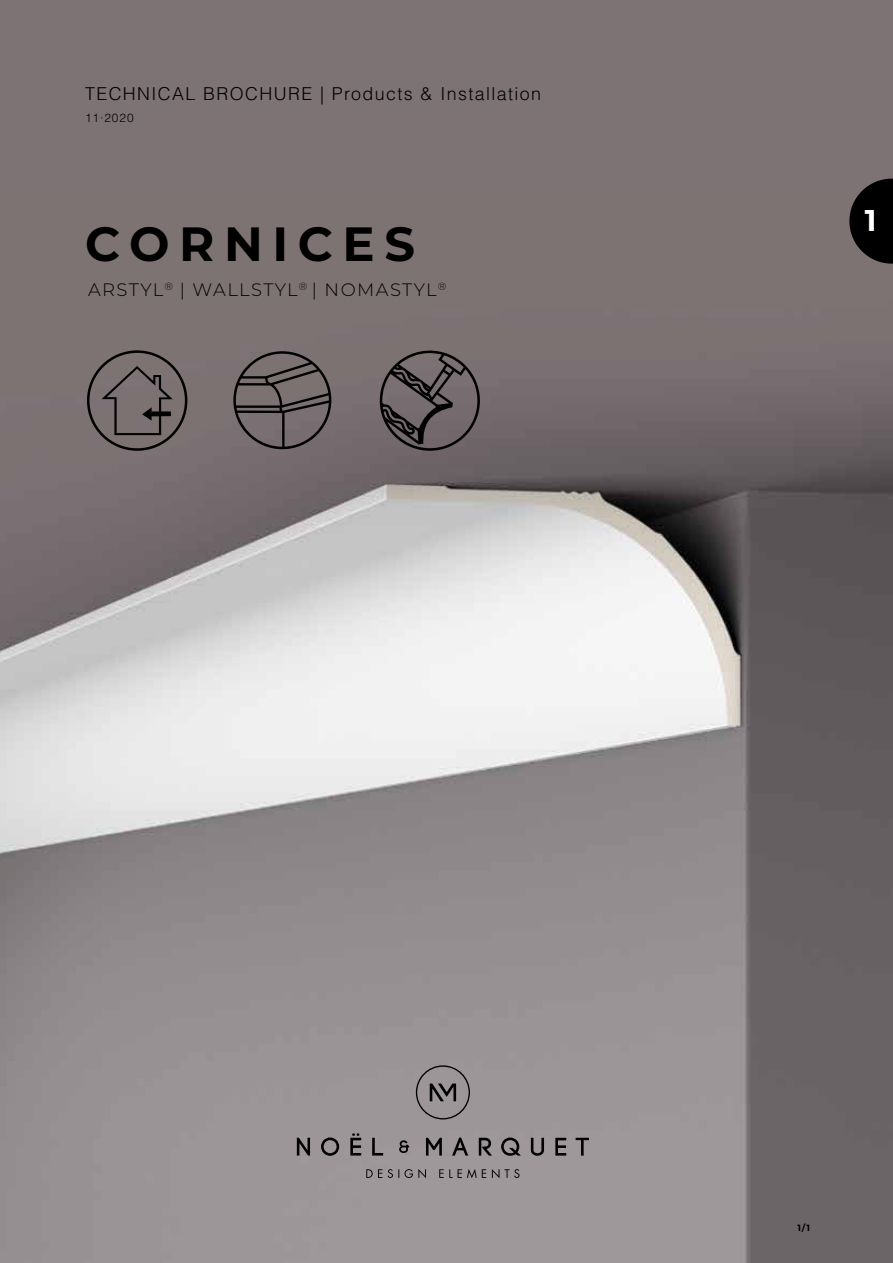
<style>
.page{position:relative;width:893px;height:1263px;background:#7e7374}
.page>*{position:absolute;margin:0;border:0;box-sizing:border-box;transform-origin:0 0}
.t1{font:700 48px "Montserrat";letter-spacing:.2em;color:#000}
.t2{font:700 30px "Montserrat";color:#fff}
.t3{font:300 18px "Montserrat";letter-spacing:.075em;color:#000}
.t4{font:300 17.85px "Helvetica LT Pro";letter-spacing:.08em;color:#000}
.t5{font:300 11.85px "Helvetica LT Pro";letter-spacing:.08em;color:#000}
.t6{font:700 9px "Montserrat";color:#000}
</style>
<div class="page">
<img style="left:0;top:350px;width:893px;height:913px">
<svg style="left:87px;top:350px;width:100px;height:101px"></svg>
<svg style="left:233px;top:351px;width:98px;height:98px"></svg>
<svg style="left:380px;top:351px;width:100px;height:100px"></svg>
<svg style="left:366px;top:1169px;width:153px;height:9px"></svg>
<svg style="left:297px;top:1133px;width:292px;height:24px;background:#7f7a7c"></svg>
<svg style="left:416px;top:1065px;width:54px;height:54px;background:#847f81"></svg>
<svg style="left:849px;top:179px;width:44px;height:85px"></svg>
<p class="t4" style="left:85px;top:82px;width:458px">TECHNICAL BROCHURE | Products &amp; Installation</p>
<p class="t5" style="left:85px;top:111px;width:50px">11·2020</p>
<h1 class="t1" style="left:85px;top:210px;width:331px">CORNICES</h1>
<p class="t3" style="left:88px;top:278px;width:360px">ARSTYL<sup>®</sup> | WALLSTYL<sup>®</sup> | NOMASTYL<sup>®</sup></p>
<h2 class="t2" style="left:865px;top:199px;width:13px">1</h2>
<p class="t6" style="left:797px;top:1221px;width:14px">1/1</p>
</div>
